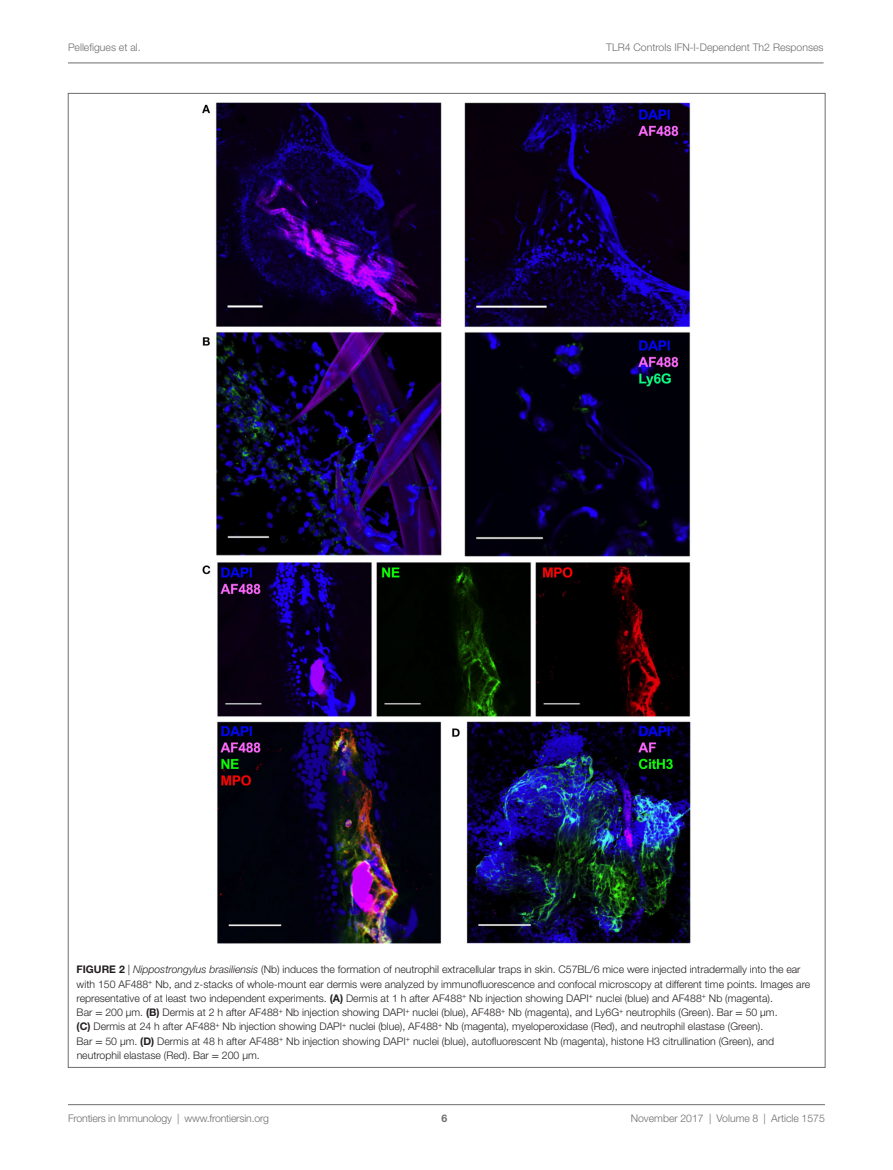
<style>
.page{position:relative;width:893px;height:1170px;background:#fff}
.page>*{position:absolute;margin:0;border:0;box-sizing:border-box;transform-origin:0 0}
.t1{font:300 10.5px/14.2px "Helvetica Neue LT Std";color:#231f20}
.t2{font:300 10.5px "Helvetica Neue LT Std";color:#6c6d70}
.t3{font:700 10.5px "Helvetica Neue LT Std";color:#6c6d70}
.s1{font-weight:700}
.s2{font-style:italic}
.s3{font-family:"STIX General";font-weight:400}
</style>
<div class="page">
<img style="left:202px;top:102px;width:489px;height:841px">
<hr style="left:68px;top:63px;width:756px;height:1px;background:#6c6d70">
<hr style="left:68px;top:1104px;width:757px;height:1px;background:#6c6d70">
<p class="t2" style="left:68px;top:41px;width:74px">Pellefigues et al.</p>
<p class="t2" style="left:606px;top:41px;width:219px">TLR4 Controls IFN-I-Dependent Th2 Responses</p>
<p class="t1" style="left:77px;top:962px;width:735px"><span class="s1">FIG URE 2</span> | <span class="s2">Nippostrongylus brasiliensis</span> (Nb) induces the formation of neutrophil extracellular traps in skin. C57BL/6 mice were injected intradermally into the ear with 150 AF488<sup>+</sup> Nb, and z-stacks of whole-mount ear dermis were analyzed by immunofluorescence and confocal microscopy at different time points. Images are representative of at least two independent experiments. <span class="s1">(A)</span> Dermis at 1 h after AF488<sup>+</sup> Nb injection showing DAPI<sup>+</sup> nuclei (blue) and AF488<sup>+</sup> Nb (magenta).<br>Bar <span class="s3">=</span> 200 µm. <span class="s1">(B)</span> Dermis at 2 h after AF488<sup>+</sup> Nb injection showing DAPI<sup>+</sup> nuclei (blue), AF488<sup>+</sup> Nb (magenta), and Ly6G<sup>+</sup> neutrophils (Green). Bar <span class="s3">=</span> 50 µm.<br><span class="s1">(C)</span> Dermis at 24 h after AF488<sup>+</sup> Nb injection showing DAPI<sup>+</sup> nuclei (blue), AF488<sup>+</sup> Nb (magenta), myeloperoxidase (Red), and neutrophil elastase (Green).<br>Bar <span class="s3">=</span> 50 µm. <span class="s1">(D)</span> Dermis at 48 h after AF488<sup>+</sup> Nb injection showing DAPI<sup>+</sup> nuclei (blue), autofluorescent Nb (magenta), histone H3 citrullination (Green), and neutrophil elastase (Red). Bar <span class="s3">=</span> 200 µm.</p>
<p class="t2" style="left:68px;top:1111px;width:203px">Frontiers in Immunology | www.frontiersin.org</p>
<p class="t2" style="left:631px;top:1111px;width:196px">November 2017 | Volume 8 | Article 1575</p>
<p class="t3" style="left:441px;top:1111px;width:7px">6</p>
</div>
